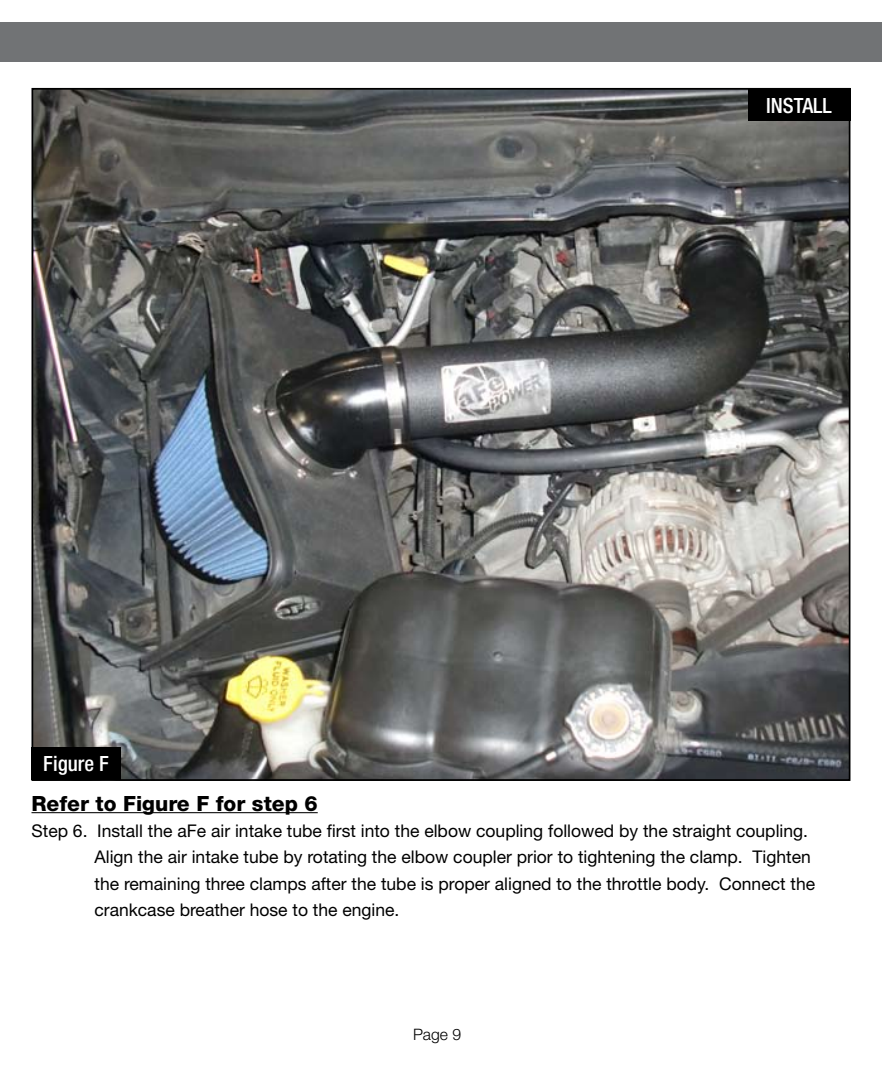
<style>
.page{position:relative;width:882px;height:1071px;background:#fff}
.page>*{position:absolute;margin:0;border:0;box-sizing:border-box;transform-origin:0 0}
.t1{font:800 21px "Helvetica Neue";color:#000}
.t2{font:500 condensed 21px "Helvetica Neue";color:#fff}
.t3{font:17.5px/26.2px "Helvetica Neue";color:#000}
.t4{font:300 15.75px "Helvetica Neue";color:#000}
</style>
<div class="page">
<div style="left:0;top:23px;width:882px;height:39px;background:#717375"></div>
<hr style="left:32px;top:812px;width:286px;height:1px;background:#000">
<img style="left:35px;top:91px;width:812px;height:687px">
<div style="left:32px;top:747px;width:89px;height:33px;background:#000"></div>
<div style="left:748px;top:88px;width:102px;height:33px;background:#000"></div>
<p class="t2" style="left:43px;top:751px;width:67px">Figure F</p>
<p class="t2" style="left:766px;top:93px;width:67px">INSTALL</p>
<p class="t1" style="left:32px;top:791px;width:288px">Refer to Figure F for step 6</p>
<p class="t3" style="left:94px;top:818px;width:722px;text-indent:-63px">Step 6. Install the aFe air intake tube first into the elbow coupling followed by the straight coupling.<br>Align the air intake tube by rotating the elbow coupler prior to tightening the clamp. Tighten the remaining three clamps after the tube is proper aligned to the throttle body. Connect the crankcase breather hose to the engine.</p>
<p class="t4" style="left:413px;top:1024px;width:50px">Page 9</p>
</div>
